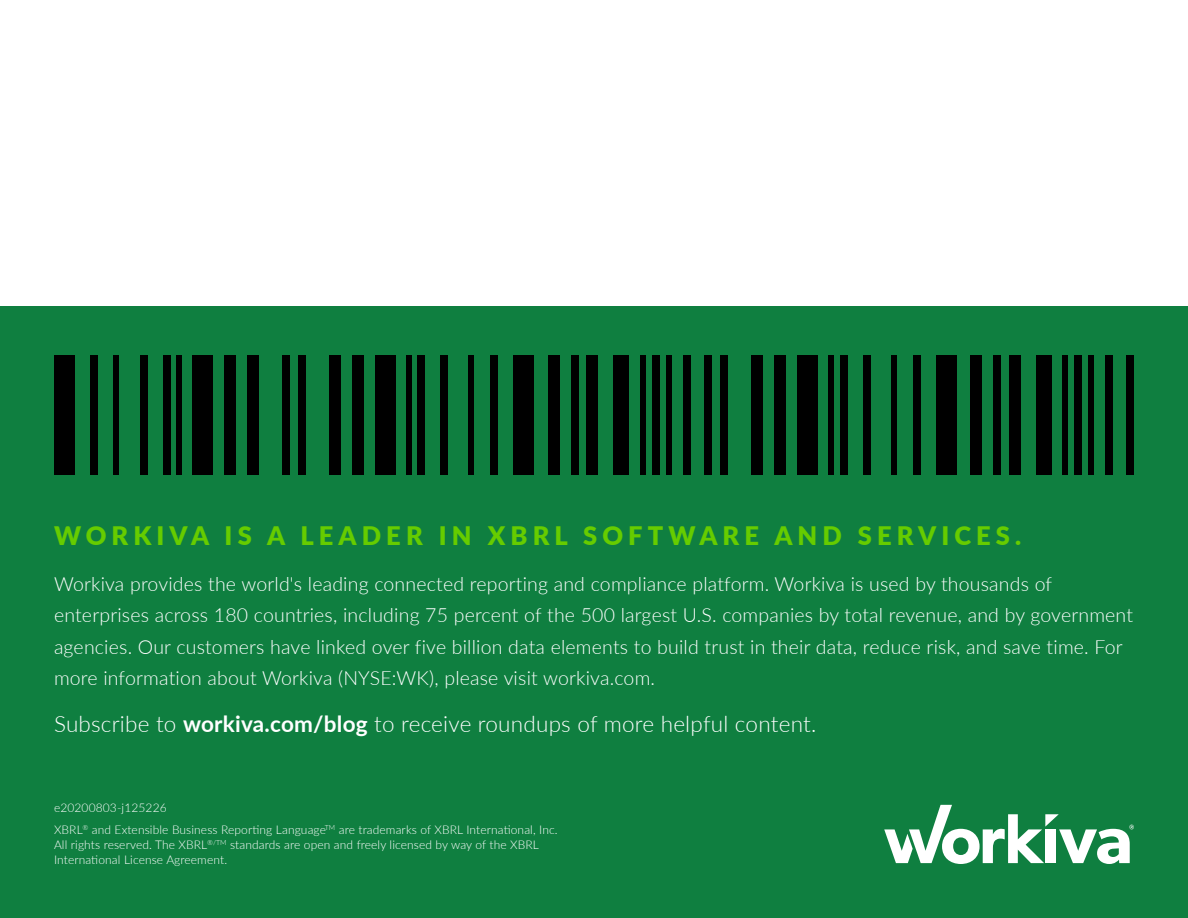
<style>
.page{position:relative;width:1188px;height:918px;background:#fff}
.page>*{position:absolute;margin:0;border:0;box-sizing:border-box;transform-origin:0 0}
.t1{font:900 25.5px "Lato";letter-spacing:.2em;color:#6c0}
.t2{font:300 22.5px "Lato";letter-spacing:.01em;color:#fff}
.t3{font:300 19.5px/31.5px "Lato";letter-spacing:.01em;color:#fff}
.t4{font:300 12px/22.5px "Lato";letter-spacing:.01em;color:#fff}
.s1{font-weight:700}
</style>
<div class="page">
<div style="left:0;top:306px;width:1188px;height:612px;background:#0f7f40"></div>
<div style="left:1126px;top:356px;width:8px;height:119px;background:#000"></div>
<div style="left:1105px;top:356px;width:8px;height:119px;background:#000"></div>
<div style="left:1074px;top:356px;width:8px;height:119px;background:#000"></div>
<div style="left:994px;top:356px;width:7px;height:119px;background:#000"></div>
<div style="left:913px;top:356px;width:8px;height:119px;background:#000"></div>
<div style="left:840px;top:356px;width:7px;height:119px;background:#000"></div>
<div style="left:721px;top:356px;width:7px;height:119px;background:#000"></div>
<div style="left:936px;top:356px;width:20px;height:119px;background:#000"></div>
<div style="left:1036px;top:356px;width:15px;height:119px;background:#000"></div>
<div style="left:1063px;top:356px;width:5px;height:119px;background:#000"></div>
<div style="left:1009px;top:356px;width:12px;height:119px;background:#000"></div>
<div style="left:1088px;top:356px;width:5px;height:119px;background:#000"></div>
<div style="left:971px;top:356px;width:11px;height:119px;background:#000"></div>
<div style="left:891px;top:356px;width:5px;height:119px;background:#000"></div>
<div style="left:863px;top:356px;width:8px;height:119px;background:#000"></div>
<div style="left:829px;top:356px;width:5px;height:119px;background:#000"></div>
<div style="left:798px;top:356px;width:20px;height:119px;background:#000"></div>
<div style="left:774px;top:356px;width:12px;height:119px;background:#000"></div>
<div style="left:751px;top:356px;width:12px;height:119px;background:#000"></div>
<div style="left:704px;top:356px;width:8px;height:119px;background:#000"></div>
<div style="left:683px;top:356px;width:7px;height:119px;background:#000"></div>
<div style="left:652px;top:356px;width:8px;height:119px;background:#000"></div>
<div style="left:571px;top:356px;width:8px;height:119px;background:#000"></div>
<div style="left:490px;top:356px;width:8px;height:119px;background:#000"></div>
<div style="left:417px;top:356px;width:8px;height:119px;background:#000"></div>
<div style="left:298px;top:356px;width:8px;height:119px;background:#000"></div>
<div style="left:514px;top:356px;width:20px;height:119px;background:#000"></div>
<div style="left:614px;top:356px;width:15px;height:119px;background:#000"></div>
<div style="left:640px;top:356px;width:5px;height:119px;background:#000"></div>
<div style="left:587px;top:356px;width:11px;height:119px;background:#000"></div>
<div style="left:666px;top:356px;width:5px;height:119px;background:#000"></div>
<div style="left:548px;top:356px;width:12px;height:119px;background:#000"></div>
<div style="left:469px;top:356px;width:5px;height:119px;background:#000"></div>
<div style="left:440px;top:356px;width:8px;height:119px;background:#000"></div>
<div style="left:406px;top:356px;width:5px;height:119px;background:#000"></div>
<div style="left:375px;top:356px;width:21px;height:119px;background:#000"></div>
<div style="left:352px;top:356px;width:11px;height:119px;background:#000"></div>
<div style="left:329px;top:356px;width:11px;height:119px;background:#000"></div>
<div style="left:90px;top:356px;width:8px;height:119px;background:#000"></div>
<div style="left:163px;top:356px;width:8px;height:119px;background:#000"></div>
<div style="left:282px;top:356px;width:8px;height:119px;background:#000"></div>
<div style="left:54px;top:356px;width:20px;height:119px;background:#000"></div>
<div style="left:114px;top:356px;width:5px;height:119px;background:#000"></div>
<div style="left:140px;top:356px;width:8px;height:119px;background:#000"></div>
<div style="left:177px;top:356px;width:5px;height:119px;background:#000"></div>
<div style="left:192px;top:356px;width:21px;height:119px;background:#000"></div>
<div style="left:224px;top:356px;width:12px;height:119px;background:#000"></div>
<div style="left:248px;top:356px;width:11px;height:119px;background:#000"></div>
<svg style="left:884px;top:805px;width:250px;height:59px"></svg>
<h1 class="t1" style="left:54px;top:516px;width:969px">WORKIVA IS A LEADER IN XBRL SOFTWARE AND SERVICES.</h1>
<p class="t3" style="left:54px;top:568px;width:1081px">Workiva provides the world's leading connected reporting and compliance platform. Workiva is used by thousands of enterprises across 180 countries, including 75 percent of the 500 largest U.S. companies by total revenue, and by government agencies. Our customers have linked over five billion data elements to build trust in their data, reduce risk, and save time. For more information about Workiva (NYSE:WK), please visit workiva.com.</p>
<p class="t2" style="left:54px;top:708px;width:764px">Subscribe to <span class="s1">workiva.com/blog</span> to receive roundups of more helpful content.</p>
<p class="t4" style="left:54px;top:796px;width:505px">e20200803-j125226<br>XBRL<sup>®</sup> and Extensible Business Reporting Language<sup>TM</sup> are trademarks of XBRL International, Inc.</p>
<p class="t4" style="left:54px;top:837px;width:487px;line-height:15px">All rights reserved. The XBRL<sup>®/TM</sup> standards are open and freely licensed by way of the XBRL<br>International License Agreement.</p>
</div>
